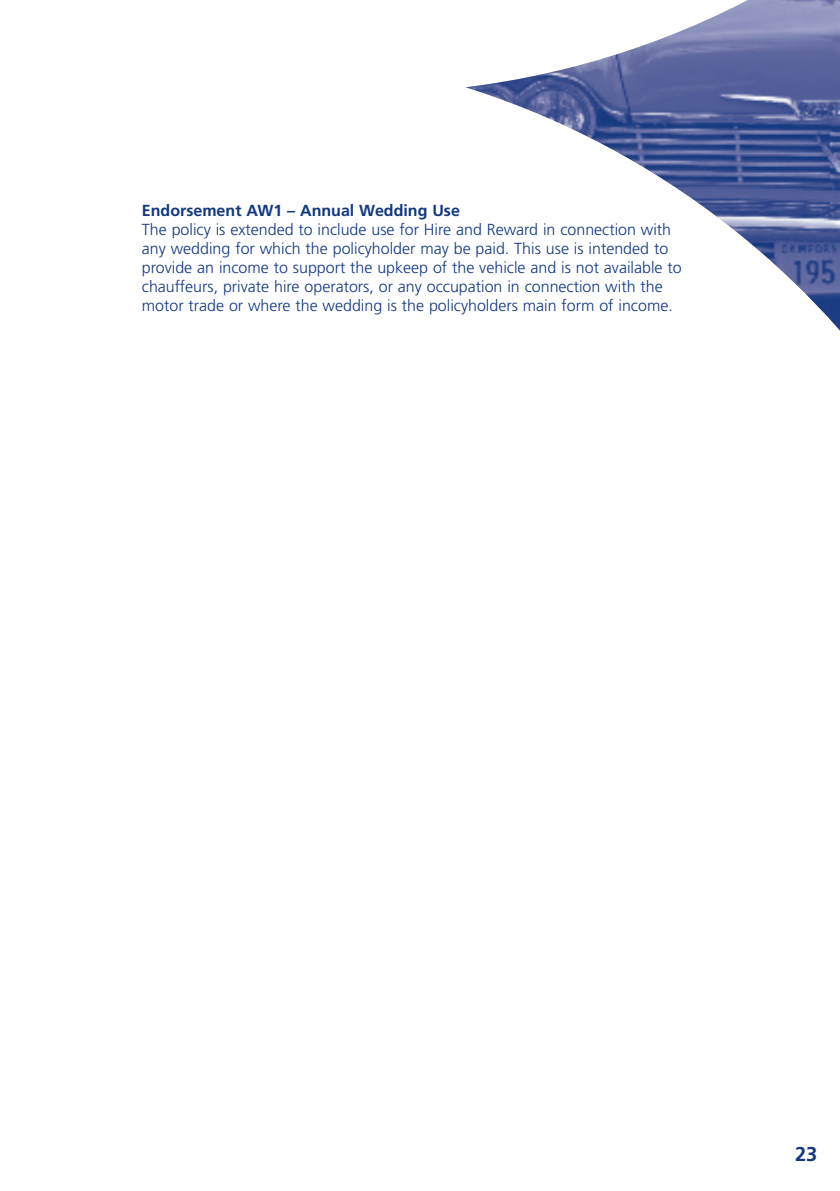
<style>
.page{position:relative;width:840px;height:1191px;background:#fff}
.page>*{position:absolute;margin:0;border:0;box-sizing:border-box;transform-origin:0 0}
.t1{font:700 20px "Frutiger";color:#113880}
.t2{font:300 16px/19px "Frutiger";color:#113880}
.t3{font:700 16px "Frutiger";color:#113880}
</style>
<div class="page">
<img style="left:466px;top:0;width:373px;height:330px">
<p class="t3" style="left:142px;top:204px;width:319px">Endorsement AW1 – Annual Wedding Use</p>
<p class="t2" style="left:142px;top:221px;width:541px">The policy is extended to include use for Hire and Reward in connection with any wedding for which the policyholder may be paid. This use is intended to provide an income to support the upkeep of the vehicle and is not available to chauffeurs, private hire operators, or any occupation in connection with the motor trade or where the wedding is the policyholders main form of income.</p>
<p class="t1" style="left:794px;top:1145px;width:24px">23</p>
</div>
